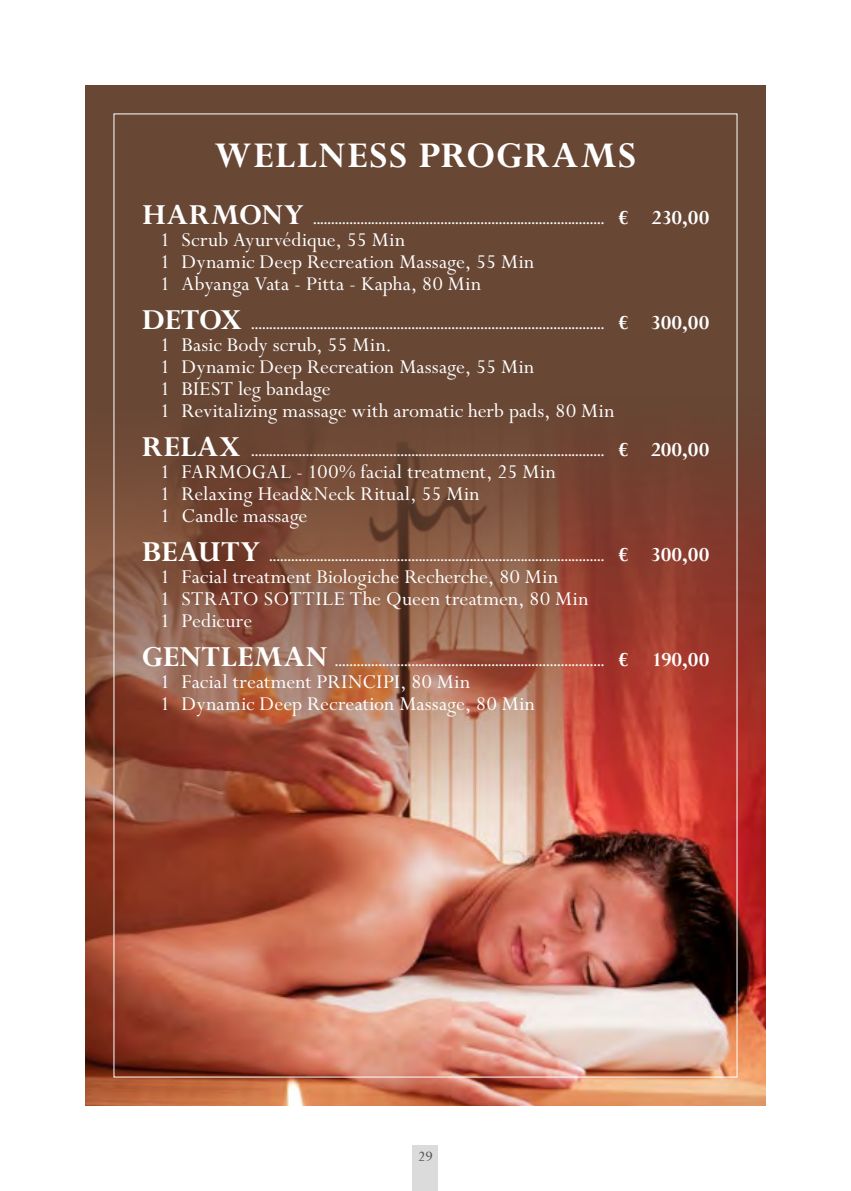
<style>
.page{position:relative;width:851px;height:1191px;background:#fff}
.page>*{position:absolute;margin:0;border:0;box-sizing:border-box;transform-origin:0 0}
.t1{font:700 40px "Perpetua Std";letter-spacing:.035em;color:#fff}
.t2{font:700 32px "Perpetua Std";letter-spacing:.015em;color:#fff}
.t3{font:22px/22px "Perpetua Std";letter-spacing:.005em;color:#fff}
.t4{font:16px "Perpetua Std";color:#4c4a48}
.t5{font:700 14px "Perpetua Std";color:#fff}
.s1{font-size:22px}
</style>
<div class="page">
<div style="left:85px;top:85px;width:680px;height:1021px;background:#684735"></div>
<img style="left:85px;top:391px;width:680px;height:715px">
<div style="left:412px;top:1145px;width:26px;height:46px;background:#dcdbdb"></div>
<h1 class="t1" style="left:214px;top:134px;width:423px">WELLNESS PROGRAMS</h1>
<h2 class="t2" style="left:142px;top:197px;width:163px">HARMONY</h2>
<p class="t5" style="left:313px;top:212px;width:397px">................................................................................ <span class="s1">€ 230,00</span></p>
<h3 class="t3" style="left:160px;top:229px;width:375px">1 Scrub Ayurvédique, 55 Min<br>1 Dynamic Deep Recreation Massage, 55 Min<br>1 Abyanga Vata - Pitta - Kapha, 80 Min</h3>
<h2 class="t2" style="left:142px;top:302px;width:101px">DETOX</h2>
<p class="t5" style="left:251px;top:317px;width:459px">................................................................................................. <span class="s1">€ 300,00</span></p>
<h3 class="t3" style="left:160px;top:334px;width:456px">1 Basic Body scrub, 55 Min.<br>1 Dynamic Deep Recreation Massage, 55 Min<br>1 BIEST leg bandage<br>1 Revitalizing massage with aromatic herb pads, 80 Min</h3>
<h2 class="t2" style="left:142px;top:429px;width:100px">RELAX</h2>
<p class="t5" style="left:251px;top:444px;width:459px">................................................................................................. <span class="s1">€ 200,00</span></p>
<h3 class="t3" style="left:160px;top:461px;width:397px">1 FARMOGAL - 100% facial treatment, 25 Min<br>1 Relaxing Head&amp;Neck Ritual, 55 Min<br>1 Candle massage</h3>
<h2 class="t2" style="left:142px;top:534px;width:120px">BEAUTY</h2>
<p class="t5" style="left:269px;top:549px;width:441px">............................................................................................ <span class="s1">€ 300,00</span></p>
<h3 class="t3" style="left:160px;top:566px;width:430px">1 Facial treatment Biologiche Recherche, 80 Min<br>1 STRATO SOTTILE The Queen treatmen, 80 Min<br>1 Pedicure</h3>
<h2 class="t2" style="left:142px;top:639px;width:187px">GENTLEMAN</h2>
<p class="t5" style="left:335px;top:654px;width:376px">.......................................................................... <span class="s1">€ 190,00</span></p>
<h3 class="t3" style="left:160px;top:671px;width:376px">1 Facial treatment PRINCIPI, 80 Min<br>1 Dynamic Deep Recreation Massage, 80 Min</h3>
<p class="t4" style="left:418px;top:1148px;width:16px">29</p>
</div>
